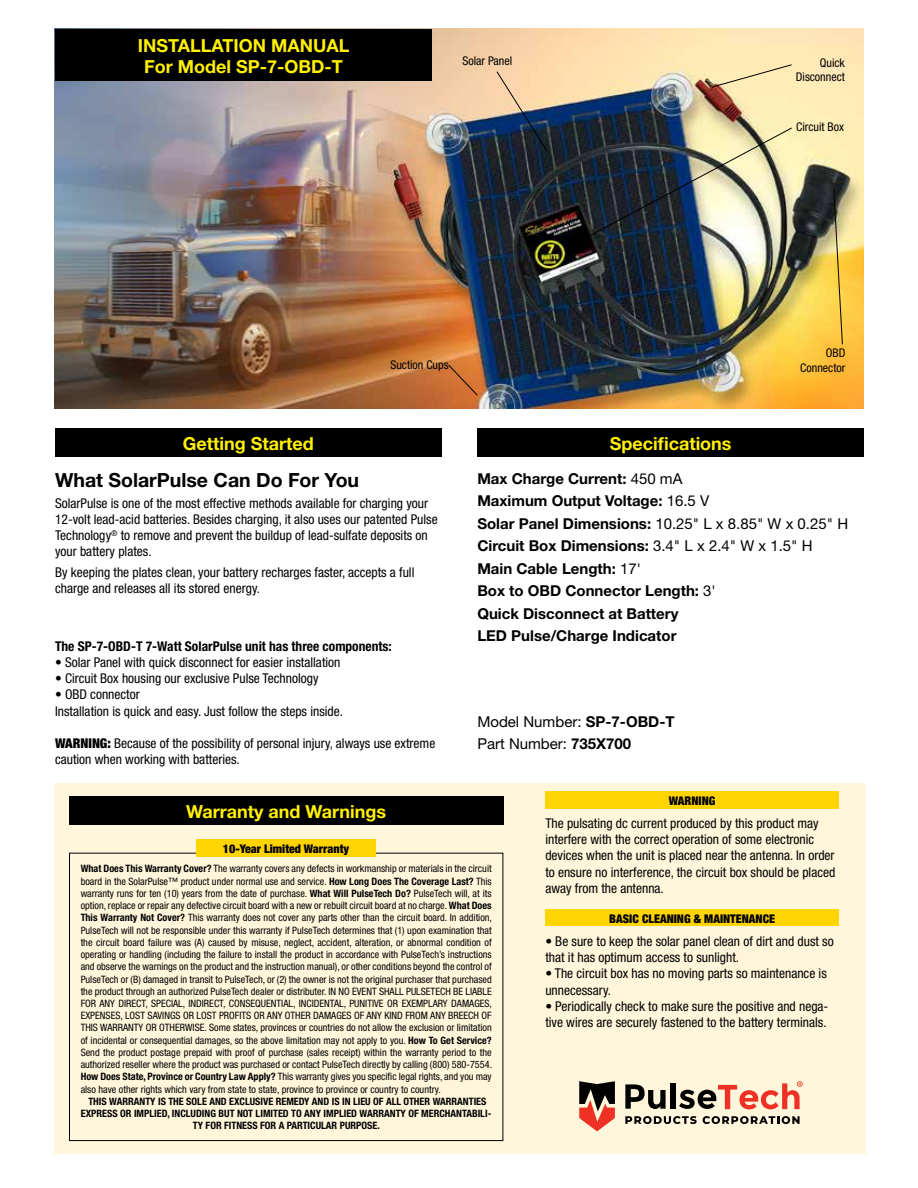
<style>
.page{position:relative;width:918px;height:1188px;background:#fff}
.page>*{position:absolute;margin:0;border:0;box-sizing:border-box;transform-origin:0 0}
.t1{font:700 19.5px "Helvetica Neue";color:#000}
.t2{font:700 18px/21.6px "Helvetica Neue";color:#fff200;text-align:center}
.t3{font:700 15px/22.5px "Helvetica Neue";color:#000}
.t4{font:15px/22.5px "Helvetica Neue";color:#000}
.t5{font:condensed 13.5px/16.2px "Helvetica Neue";color:#000}
.t6{font:700 condensed 13.5px "Helvetica Neue";color:#000}
.t7{font:condensed 12px/14.4px "Helvetica Neue";color:#000;text-align:right}
.t8{font:900 condensed 12px "Helvetica Neue";color:#000}
.t9{font:condensed 10.2px/12.3px "Helvetica Neue";color:#000;text-align:justify}
.t10{font:700 condensed 10.2px/12.3px "Helvetica Neue";color:#000;text-align:center}
.s1{font-weight:900}
.s2{font-weight:400}
.s3{font-weight:700}
</style>
<div class="page">
<img style="left:54px;top:29px;width:810px;height:379px">
<div style="left:54px;top:783px;width:811px;height:370px;background:#fff6db"></div>
<div style="left:69px;top:797px;width:434px;height:28px;background:#000"></div>
<div style="left:69px;top:853px;width:434px;height:288px;border:1px solid #000"></div>
<div style="left:196px;top:840px;width:180px;height:17px;background:#ffd400"></div>
<div style="left:545px;top:791px;width:294px;height:17px;background:#ffd400"></div>
<div style="left:545px;top:910px;width:294px;height:16px;background:#ffd400"></div>
<svg style="left:625px;top:1084px;width:41px;height:25px"></svg>
<div style="left:671px;top:1083px;width:5px;height:26px;background:#000"></div>
<svg style="left:625px;top:1116px;width:72px;height:8px"></svg>
<svg style="left:703px;top:1116px;width:97px;height:8px"></svg>
<svg style="left:579px;top:1081px;width:36px;height:50px"></svg>
<svg style="left:679px;top:1081px;width:124px;height:28px"></svg>
<div style="left:55px;top:30px;width:377px;height:51px;background:#000"></div>
<div style="left:55px;top:429px;width:387px;height:28px;background:#000"></div>
<svg style="left:496px;top:71px;width:52px;height:81px;background:#87807a"></svg>
<div style="left:477px;top:429px;width:387px;height:28px;background:#000"></div>
<svg style="left:711px;top:64px;width:82px;height:24px;background:#f2dfac"></svg>
<svg style="left:833px;top:188px;width:10px;height:157px;background:#c2a751"></svg>
<img style="left:585px;top:127px;width:208px;height:112px">
<svg style="left:448px;top:364px;width:30px;height:32px"></svg>
<h2 class="t2" style="left:138px;top:34px;width:213px">INSTALLATION MANUAL<br>For Model SP-7-OBD-T</h2>
<p class="t7" style="left:463px;top:53px;width:51px">Solar Panel</p>
<p class="t7" style="left:796px;top:55px;width:51px">Quick<br>Disconnect</p>
<p class="t7" style="left:796px;top:119px;width:49px">Circuit Box</p>
<p class="t7" style="left:826px;top:346px;width:21px">OBD</p>
<p class="t7" style="left:390px;top:358px;width:60px">Suction Cups</p>
<p class="t7" style="left:800px;top:360px;width:47px">Connector</p>
<h2 class="t2" style="left:183px;top:432px;width:133px">Getting Started</h2>
<h1 class="t1" style="left:55px;top:468px;width:306px">What SolarPulse Can Do For You</h1>
<p class="t5" style="left:55px;top:495px;width:384px">SolarPulse is one of the most effective methods available for charging your 12-volt lead-acid batteries. Besides charging, it also uses our patented Pulse Technology<sup>®</sup> to remove and prevent the buildup of lead-sulfate deposits on your battery plates.</p>
<h3 class="t5" style="left:55px;top:564px;width:361px">By keeping the plates clean, your battery recharges faster, accepts a full charge and releases all its stored energy.</h3>
<h3 class="t6" style="left:55px;top:638px;width:338px">The SP-7-OBD-T 7-Watt SolarPulse unit has three components:</h3>
<h3 class="t5" style="left:55px;top:654px;width:287px">• Solar Panel with quick disconnect for easier installation</h3>
<h3 class="t5" style="left:55px;top:670px;width:265px">• Circuit Box housing our exclusive Pulse Technology</h3>
<h3 class="t5" style="left:55px;top:686px;width:290px">• OBD connector<br>Installation is quick and easy. Just follow the steps inside.</h3>
<h3 class="t5" style="left:55px;top:735px;width:382px"><span class="s1">WARNING:</span> Because of the possibility of personal injury, always use extreme caution when working with batteries.</h3>
<h2 class="t2" style="left:610px;top:432px;width:123px">Specifications</h2>
<p class="t3" style="left:477px;top:467px;width:372px">Max Charge Current: <span class="s2">450 mA<br></span>Maximum Output Voltage: <span class="s2">16.5 V<br></span>Solar Panel Dimensions: <span class="s2">10.25" L x 8.85" W x 0.25" H<br></span>Circuit Box Dimensions: <span class="s2">3.4" L x 2.4" W x 1.5" H<br></span>Main Cable Length: <span class="s2">17'<br></span>Box to OBD Connector Length: <span class="s2">3'<br></span>Quick Disconnect at Battery<br>LED Pulse/Charge Indicator</p>
<h3 class="t4" style="left:477px;top:710px;width:199px">Model Number: <span class="s3">SP-7-OBD-T<br></span>Part Number: <span class="s3">735X700</span></h3>
<h2 class="t2" style="left:186px;top:800px;width:201px">Warranty and Warnings</h2>
<p class="t8" style="left:223px;top:841px;width:128px">10-Year Limited Warranty</p>
<p class="t9" style="left:81px;top:863px;width:413px"><span class="s3">What Does This Warranty Cover?</span> The warranty covers any defects in workmanship or materials in the circuit board in the SolarPulse™ product under normal use and service. <span class="s3">How Long Does The Coverage Last?</span> This warranty runs for ten (10) years from the date of purchase. <span class="s3">What Will PulseTech Do?</span> PulseTech will, at its option, replace or repair any defective circuit board with a new or rebuilt circuit board at no charge. <span class="s3">What Does This Warranty Not Cover?</span> This warranty does not cover any parts other than the circuit board. In addition, PulseTech will not be responsible under this warranty if PulseTech determines that (1) upon examination that the circuit board failure was (A) caused by misuse, neglect, accident, alteration, or abnormal condition of operating or handling (including the failure to install the product in accordance with PulseTech’s instructions and observe the warnings on the product and the instruction manual), or other conditions beyond the control of PulseTech or (B) damaged in transit to PulseTech, or (2) the owner is not the original purchaser that purchased the product through an authorized PulseTech dealer or distributer. IN NO EVENT SHALL PULSETECH BE LIABLE FOR ANY DIRECT, SPECIAL, INDIRECT, CONSEQUENTIAL, INCIDENTAL, PUNITIVE OR EXEMPLARY DAMAGES, EXPENSES, LOST SAVINGS OR LOST PROFITS OR ANY OTHER DAMAGES OF ANY KIND FROM ANY BREECH OF THIS WARRANTY OR OTHERWISE. Some states, provinces or countries do not allow the exclusion or limitation of incidental or consequential damages, so the above limitation may not apply to you. <span class="s3">How To Get Service?<br></span>Send the product postage prepaid with proof of purchase (sales receipt) within the warranty period to the authorized reseller where the product was purchased or contact PulseTech directly by calling (800) 580-7554.<br><span class="s3">How Does State, Province or Country Law Apply?</span> This warranty gives you specific legal rights, and you may also have other rights which vary from state to state, province to province or country to country.</p>
<p class="t10" style="left:81px;top:1095px;width:412px">THIS WARRANTY IS THE SOLE AND EXCLUSIVE REMEDY AND IS IN LIEU OF ALL OTHER WARRANTIES<br>EXPRESS OR IMPLIED, INCLUDING BUT NOT LIMITED TO ANY IMPLIED WARRANTY OF MERCHANTABILI-<br>TY FOR FITNESS FOR A PARTICULAR PURPOSE.</p>
<p class="t8" style="left:669px;top:793px;width:48px">WARNING</p>
<p class="t5" style="left:545px;top:815px;width:292px">The pulsating dc current produced by this product may interfere with the correct operation of some electronic devices when the unit is placed near the antenna. In order to ensure no interference, the circuit box should be placed away from the antenna.</p>
<p class="t8" style="left:609px;top:911px;width:167px">BASIC CLEANING &amp; MAINTENANCE</p>
<h3 class="t5" style="left:545px;top:933px;width:290px">• Be sure to keep the solar panel clean of dirt and dust so that it has optimum access to sunlight.</h3>
<h3 class="t5" style="left:545px;top:965px;width:283px">• The circuit box has no moving parts so maintenance is unnecessary.</h3>
<h3 class="t5" style="left:545px;top:998px;width:285px">• Periodically check to make sure the positive and nega&shy;tive wires are securely fastened to the battery terminals.</h3>
</div>
